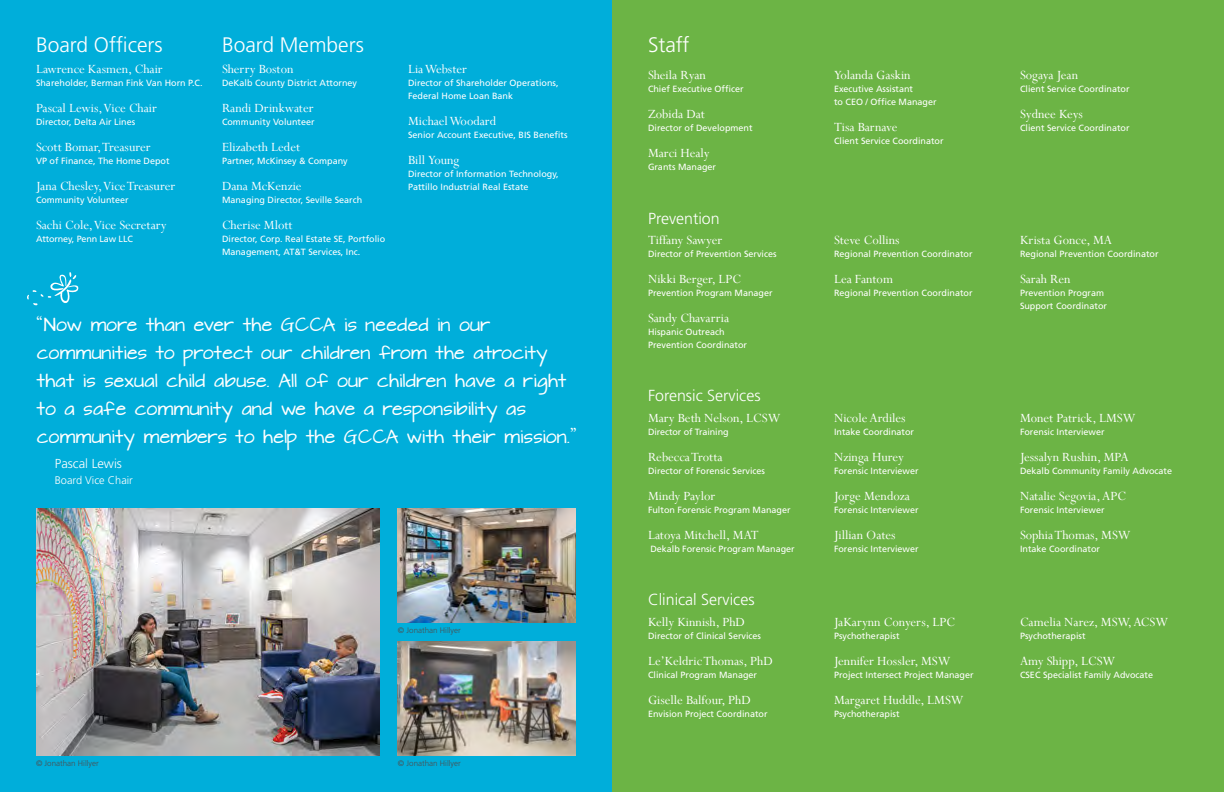
<style>
.page{position:relative;width:1224px;height:792px;background:#fff}
.page>*{position:absolute;margin:0;border:0;box-sizing:border-box;transform-origin:0 0}
.t1{font:300 21px "Frutiger";color:#fff}
.t2{font:16px/28px "Architects Daughter";letter-spacing:.025em;color:#fff}
.t3{font:300 16px "Frutiger";color:#fff}
.t4{font:14px "Perpetua";color:#fff}
.t5{font:300 13px "Frutiger";color:#fff}
.t6{font:300 11px "Frutiger";color:#fff}
.t7{font:9px/13px "Frutiger";color:#fff}
.t8{font:300 8px "Frutiger";color:#4d4d4f}
</style>
<div class="page">
<div style="left:0;top:0;width:612px;height:792px;background:#00aeda"></div>
<img style="left:36px;top:508px;width:344px;height:248px">
<img style="left:398px;top:642px;width:178px;height:114px">
<img style="left:398px;top:508px;width:178px;height:115px">
<div style="left:612px;top:0;width:612px;height:792px;background:#6cb445"></div>
<svg style="left:27px;top:272px;width:52px;height:34px"></svg>
<h1 class="t1" style="left:36px;top:33px;width:128px">Board Officers</h1>
<h1 class="t1" style="left:648px;top:33px;width:43px">Staff</h1>
<h1 class="t1" style="left:222px;top:33px;width:143px">Board Members</h1>
<h3 class="t4" style="left:36px;top:61px;width:128px">Lawrence Kasmen, Chair</h3>
<p class="t7" style="left:36px;top:77px;width:168px">Shareholder, Berman Fink Van Horn P.C.</p>
<h3 class="t4" style="left:36px;top:100px;width:122px">Pascal Lewis, Vice Chair</h3>
<p class="t7" style="left:36px;top:116px;width:101px">Director, Delta Air Lines</p>
<h3 class="t4" style="left:36px;top:139px;width:116px">Scott Bomar, Treasurer</h3>
<p class="t7" style="left:36px;top:155px;width:135px">VP of Finance, The Home Depot</p>
<h3 class="t4" style="left:36px;top:178px;width:141px">Jana Chesley, Vice Treasurer</h3>
<p class="t7" style="left:36px;top:194px;width:94px">Community Volunteer</p>
<h3 class="t4" style="left:36px;top:217px;width:132px">Sachi Cole, Vice Secretary</h3>
<p class="t7" style="left:36px;top:233px;width:98px">Attorney, Penn Law LLC</p>
<h3 class="t4" style="left:222px;top:61px;width:73px">Sherry Boston</h3>
<p class="t7" style="left:222px;top:77px;width:137px">DeKalb County District Attorney</p>
<h3 class="t4" style="left:222px;top:100px;width:93px">Randi Drinkwater</h3>
<p class="t7" style="left:222px;top:116px;width:94px">Community Volunteer</p>
<h3 class="t4" style="left:222px;top:139px;width:80px">Elizabeth Ledet</h3>
<p class="t7" style="left:222px;top:155px;width:127px">Partner, McKinsey &amp; Company</p>
<h3 class="t4" style="left:222px;top:178px;width:81px">Dana McKenzie</h3>
<p class="t7" style="left:222px;top:194px;width:142px">Managing Director, Seville Search</p>
<h3 class="t4" style="left:222px;top:217px;width:72px">Cherise Mlott</h3>
<p class="t7" style="left:222px;top:233px;width:165px">Director, Corp. Real Estate SE, Portfolio<br>Management, AT&amp;T Services, Inc.</p>
<h3 class="t4" style="left:408px;top:61px;width:60px">Lia Webster</h3>
<p class="t7" style="left:408px;top:77px;width:152px">Director of Shareholder Operations,<br>Federal Home Loan Bank</p>
<h3 class="t4" style="left:408px;top:113px;width:90px">Michael Woodard</h3>
<p class="t7" style="left:408px;top:129px;width:161px">Senior Account Executive, BIS Benefits</p>
<h3 class="t4" style="left:408px;top:152px;width:53px">Bill Young</h3>
<p class="t7" style="left:408px;top:168px;width:152px">Director of Information Technology,<br>Pattillo Industrial Real Estate</p>
<p class="t2" style="left:37px;top:312px;width:541px"><sup>“</sup>Now more than ever the GCCA is needed in our communities to protect our children from the atrocity that is sexual child abuse. All of our children have a right to a safe community and we have a responsibility as community members to help the GCCA with their mission.<sup>”</sup></p>
<h3 class="t5" style="left:55px;top:456px;width:69px">Pascal Lewis</h3>
<p class="t6" style="left:55px;top:474px;width:80px">Board Vice Chair</p>
<p class="t8" style="left:398px;top:626px;width:64px">© Jonathan Hillyer</p>
<p class="t8" style="left:36px;top:759px;width:64px">© Jonathan Hillyer</p>
<p class="t8" style="left:398px;top:759px;width:64px">© Jonathan Hillyer</p>
<h3 class="t4" style="left:648px;top:67px;width:60px">Sheila Ryan</h3>
<p class="t7" style="left:648px;top:83px;width:97px">Chief Executive Officer</p>
<h3 class="t4" style="left:648px;top:106px;width:58px">Zobida Dat</h3>
<p class="t7" style="left:648px;top:122px;width:106px">Director of Development</p>
<h3 class="t4" style="left:648px;top:145px;width:63px">Marci Healy</h3>
<p class="t7" style="left:648px;top:161px;width:70px">Grants Manager</p>
<h2 class="t3" style="left:648px;top:209px;width:73px">Prevention</h2>
<h3 class="t4" style="left:648px;top:232px;width:76px">Tiffany Sawyer</h3>
<p class="t7" style="left:648px;top:248px;width:130px">Director of Prevention Services</p>
<h3 class="t4" style="left:648px;top:271px;width:95px">Nikki Berger, LPC</h3>
<p class="t7" style="left:648px;top:287px;width:126px">Prevention Program Manager</p>
<h3 class="t4" style="left:648px;top:310px;width:83px">Sandy Chavarria</h3>
<p class="t7" style="left:648px;top:326px;width:101px">Hispanic Outreach<br>Prevention Coordinator</p>
<h2 class="t3" style="left:648px;top:387px;width:114px">Forensic Services</h2>
<h3 class="t4" style="left:648px;top:410px;width:134px">Mary Beth Nelson, LCSW</h3>
<p class="t7" style="left:648px;top:426px;width:82px">Director of Training</p>
<h3 class="t4" style="left:648px;top:449px;width:76px">Rebecca Trotta</h3>
<p class="t7" style="left:648px;top:465px;width:119px">Director of Forensic Services</p>
<h3 class="t4" style="left:648px;top:488px;width:69px">Mindy Paylor</h3>
<p class="t7" style="left:648px;top:504px;width:144px">Fulton Forensic Program Manager</p>
<h3 class="t4" style="left:648px;top:527px;width:112px">Latoya Mitchell, MAT</h3>
<p class="t7" style="left:650px;top:543px;width:146px">Dekalb Forensic Program Manager</p>
<h2 class="t3" style="left:648px;top:591px;width:108px">Clinical Services</h2>
<h3 class="t4" style="left:648px;top:614px;width:98px">Kelly Kinnish, PhD</h3>
<p class="t7" style="left:648px;top:630px;width:115px">Director of Clinical Services</p>
<h3 class="t4" style="left:648px;top:653px;width:126px">Le’Keldric Thomas, PhD</h3>
<p class="t7" style="left:648px;top:669px;width:111px">Clinical Program Manager</p>
<h3 class="t4" style="left:648px;top:692px;width:104px">Giselle Balfour, PhD</h3>
<p class="t7" style="left:648px;top:708px;width:121px">Envision Project Coordinator</p>
<h3 class="t4" style="left:834px;top:67px;width:78px">Yolanda Gaskin</h3>
<p class="t7" style="left:834px;top:83px;width:104px">Executive Assistant<br>to CEO / Office Manager</p>
<h3 class="t4" style="left:834px;top:119px;width:65px">Tisa Barnave</h3>
<p class="t7" style="left:834px;top:135px;width:111px">Client Service Coordinator</p>
<h3 class="t4" style="left:834px;top:232px;width:67px">Steve Collins</h3>
<p class="t7" style="left:834px;top:248px;width:140px">Regional Prevention Coordinator</p>
<h3 class="t4" style="left:834px;top:271px;width:61px">Lea Fantom</h3>
<p class="t7" style="left:834px;top:287px;width:140px">Regional Prevention Coordinator</p>
<h3 class="t4" style="left:834px;top:410px;width:73px">Nicole Ardiles</h3>
<p class="t7" style="left:834px;top:426px;width:82px">Intake Coordinator</p>
<h3 class="t4" style="left:834px;top:449px;width:71px">Nzinga Hurey</h3>
<p class="t7" style="left:834px;top:465px;width:86px">Forensic Interviewer</p>
<h3 class="t4" style="left:834px;top:488px;width:78px">Jorge Mendoza</h3>
<p class="t7" style="left:834px;top:504px;width:86px">Forensic Interviewer</p>
<h3 class="t4" style="left:834px;top:527px;width:63px">Jillian Oates</h3>
<p class="t7" style="left:834px;top:543px;width:86px">Forensic Interviewer</p>
<h3 class="t4" style="left:834px;top:614px;width:123px">JaKarynn Conyers, LPC</h3>
<p class="t7" style="left:834px;top:630px;width:67px">Psychotherapist</p>
<h3 class="t4" style="left:834px;top:653px;width:118px">Jennifer Hossler, MSW</h3>
<p class="t7" style="left:834px;top:669px;width:141px">Project Intersect Project Manager</p>
<h3 class="t4" style="left:834px;top:692px;width:131px">Margaret Huddle, LMSW</h3>
<p class="t7" style="left:834px;top:708px;width:67px">Psychotherapist</p>
<h3 class="t4" style="left:1020px;top:67px;width:60px">Sogaya Jean</h3>
<p class="t7" style="left:1020px;top:83px;width:111px">Client Service Coordinator</p>
<h3 class="t4" style="left:1020px;top:106px;width:64px">Sydnee Keys</h3>
<p class="t7" style="left:1020px;top:122px;width:111px">Client Service Coordinator</p>
<h3 class="t4" style="left:1020px;top:232px;width:94px">Krista Gonce, MA</h3>
<p class="t7" style="left:1020px;top:248px;width:140px">Regional Prevention Coordinator</p>
<h3 class="t4" style="left:1020px;top:271px;width:52px">Sarah Ren</h3>
<p class="t7" style="left:1020px;top:287px;width:89px">Prevention Program<br>Support Coordinator</p>
<h3 class="t4" style="left:1020px;top:410px;width:117px">Monet Patrick, LMSW</h3>
<p class="t7" style="left:1020px;top:426px;width:86px">Forensic Interviewer</p>
<h3 class="t4" style="left:1020px;top:449px;width:110px">Jessalyn Rushin, MPA</h3>
<p class="t7" style="left:1020px;top:465px;width:154px">Dekalb Community Family Advocate</p>
<h3 class="t4" style="left:1020px;top:488px;width:107px">Natalie Segovia, APC</h3>
<p class="t7" style="left:1020px;top:504px;width:86px">Forensic Interviewer</p>
<h3 class="t4" style="left:1020px;top:527px;width:112px">Sophia Thomas, MSW</h3>
<p class="t7" style="left:1020px;top:543px;width:82px">Intake Coordinator</p>
<h3 class="t4" style="left:1020px;top:614px;width:150px">Camelia Narez, MSW, ACSW</h3>
<p class="t7" style="left:1020px;top:630px;width:67px">Psychotherapist</p>
<h3 class="t4" style="left:1020px;top:653px;width:97px">Amy Shipp, LCSW</h3>
<p class="t7" style="left:1020px;top:669px;width:135px">CSEC Specialist Family Advocate</p>
</div>
